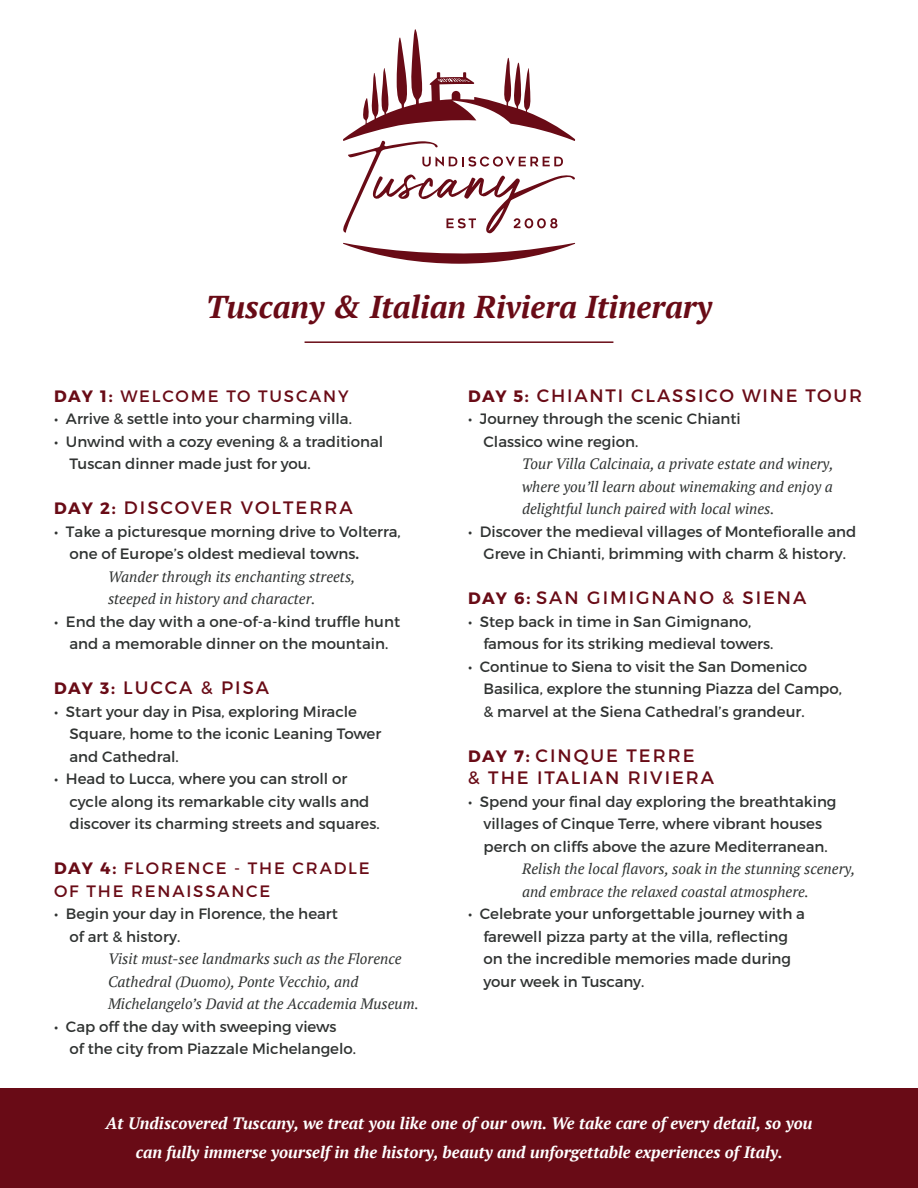
<style>
.page{position:relative;width:918px;height:1188px;background:#fff}
.page>*{position:absolute;margin:0;border:0;box-sizing:border-box;transform-origin:0 0}
.t1{font:italic 700 31.5px "PT Serif";color:#690b16}
.t2{font:18px/22.5px "Montserrat";letter-spacing:.11em;color:#690b16}
.t3{font:italic 700 16.5px/28.8px "PT Serif";color:#fff;text-align:center}
.t4{font:16.5px/22.5px "Montserrat";letter-spacing:.11em;color:#690b16}
.t5{font:15px/22.5px "Montserrat";color:#303332}
.t6{font:italic 15px/22.5px "PT Serif";color:#303332}
.s1{font-weight:700}
.s2{font-weight:700;font-size:16.5px}
.s3{font-weight:600}
</style>
<div class="page">
<svg style="left:343px;top:243px;width:232px;height:21px"></svg>
<svg style="left:343px;top:29px;width:233px;height:205px"></svg>
<div style="left:0;top:1089px;width:918px;height:99px;background:#690b16"></div>
<hr style="left:305px;top:341px;width:308px;height:2px;background:#690b16">
<h1 class="t1" style="left:206px;top:287px;width:508px">Tuscany &amp; Italian Riviera Itinerary</h1>
<p class="t4" style="left:54px;top:385px;width:296px"><span class="s1">DAY 1:</span> WELCOME TO TUSCANY</p>
<p class="t5" style="left:54px;top:408px;width:300px">• Arrive &amp; settle into your charming villa.</p>
<p class="t5" style="left:69px;top:430px;width:315px;text-indent:-15px">• Unwind with a cozy evening &amp; a traditional<br>Tuscan dinner made just for you.</p>
<p class="t2" style="left:54px;top:497px;width:300px"><span class="s2">DAY 2:</span> DISCOVER VOLTERRA</p>
<p class="t5" style="left:69px;top:520px;width:333px;text-indent:-15px">• Take a picturesque morning drive to Volterra, one of Europe’s oldest medieval towns<span class="s3">.</span></p>
<p class="t6" style="left:108px;top:565px;width:249px">Wander through its enchanting streets, steeped in history and character.</p>
<p class="t5" style="left:54px;top:610px;width:348px;text-align:center">• End the day with a one-of-a-kind truffle hunt and a memorable dinner on the mountain.</p>
<p class="t2" style="left:54px;top:677px;width:216px"><span class="s2">DAY 3:</span> LUCCA &amp; PISA</p>
<p class="t5" style="left:69px;top:700px;width:313px;text-indent:-15px">• Start your day in Pisa, exploring Miracle<br>Square, home to the iconic Leaning Tower and Cathedral.</p>
<p class="t5" style="left:69px;top:768px;width:312px;text-indent:-15px">• Head to Lucca, where you can stroll or cycle along its remarkable city walls and discover its charming streets and squares.</p>
<p class="t4" style="left:54px;top:857px;width:317px"><span class="s1">DAY 4:</span> FLORENCE - THE CRADLE<br>OF THE RENAISSANCE</p>
<p class="t5" style="left:69px;top:903px;width:270px;text-indent:-15px">• Begin your day in Florence, the heart of art &amp; history.</p>
<p class="t6" style="left:108px;top:948px;width:312px">Visit must-see landmarks such as the Florence<br>Cathedral (Duomo), Ponte Vecchio, and<br>Michelangelo’s David at the Accademia Museum.</p>
<p class="t5" style="left:69px;top:1015px;width:288px;text-indent:-15px">• Cap off the day with sweeping views<br>of the city from Piazzale Michelangelo.</p>
<p class="t2" style="left:468px;top:384px;width:395px"><span class="s2">DAY 5:</span> CHIANTI CLASSICO WINE TOUR</p>
<p class="t5" style="left:483px;top:408px;width:259px;text-indent:-15px">• Journey through the scenic Chianti<br>Classico wine region.</p>
<p class="t6" style="left:522px;top:453px;width:313px;text-align:justify">Tour Villa Calcinaia, a private estate and winery, where you’ll learn about winemaking and enjoy a delightful lunch paired with local wines.</p>
<p class="t5" style="left:468px;top:520px;width:390px;text-align:center">• Discover the medieval villages of Montefioralle and<br>Greve in Chianti, brimming with charm &amp; history.</p>
<p class="t2" style="left:468px;top:587px;width:340px"><span class="s2">DAY 6:</span> SAN GIMIGNANO &amp; SIENA</p>
<p class="t5" style="left:483px;top:610px;width:292px;text-indent:-15px">• Step back in time in San Gimignano, famous for its striking medieval towers.</p>
<p class="t5" style="left:483px;top:655px;width:360px;text-indent:-15px">• Continue to Siena to visit the San Domenico<br>Basilica, explore the stunning Piazza del Campo, &amp; marvel at the Siena Cathedral’s grandeur.</p>
<p class="t2" style="left:468px;top:744px;width:248px"><span class="s2">DAY 7:</span> CINQUE TERRE<br>&amp; THE ITALIAN RIVIERA</p>
<p class="t5" style="left:468px;top:790px;width:370px;text-align:center">• Spend your final day exploring the breathtaking villages of Cinque Terre, where vibrant houses perch on cliffs above the azure Mediterranean.</p>
<p class="t6" style="left:522px;top:858px;width:335px">Relish the local flavors, soak in the stunning scenery, and embrace the relaxed coastal atmosphere.</p>
<p class="t5" style="left:483px;top:903px;width:323px;text-indent:-15px">• Celebrate your unforgettable journey with a farewell pizza party at the villa, reflecting on the incredible memories made during your week in Tuscany.</p>
<p class="t3" style="left:106px;top:1109px;width:708px">At Undiscovered Tuscany, we treat you like one of our own. We take care of every detail, so you can fully immerse yourself in the history, beauty and unforgettable experiences of Italy.</p>
</div>
